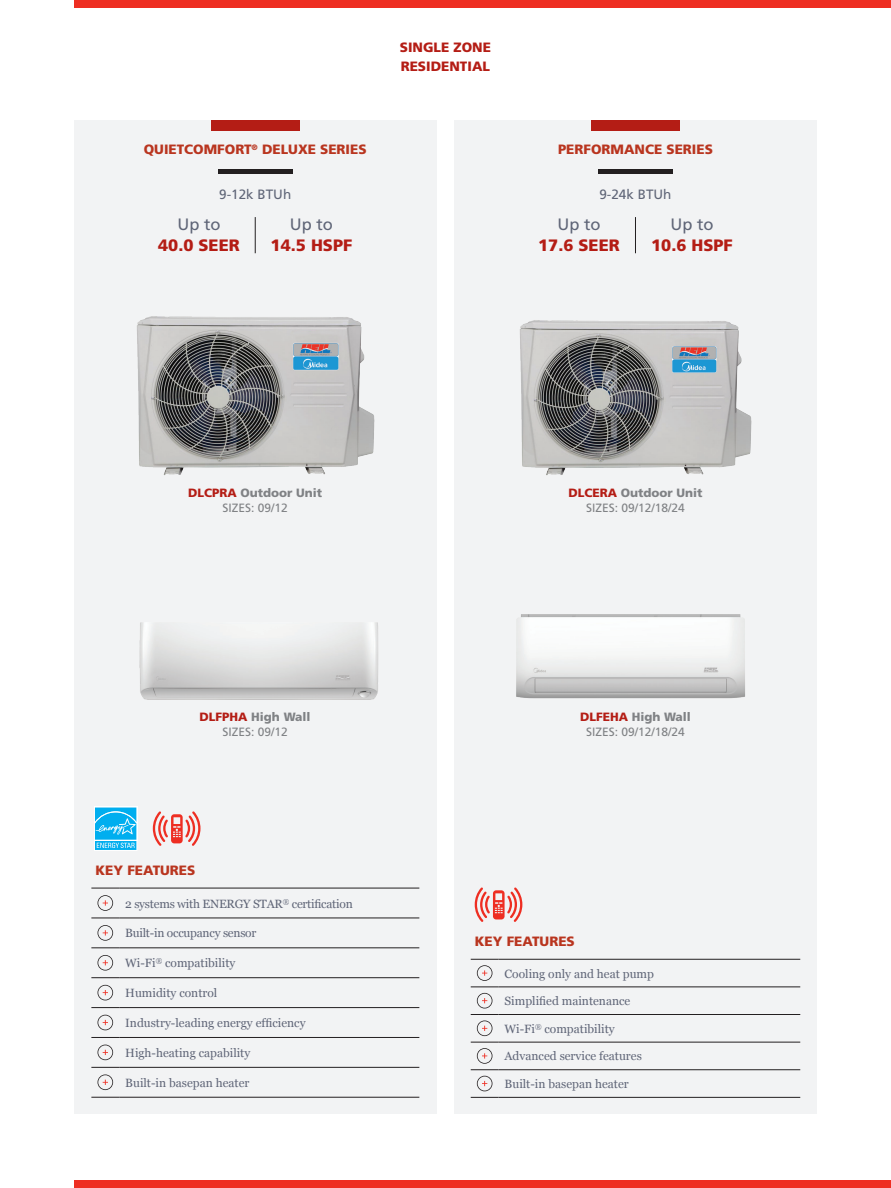
<style>
.page{position:relative;width:891px;height:1188px;background:#fff}
.page>*{position:absolute;margin:0;border:0;box-sizing:border-box;transform-origin:0 0}
.t1{font:900 16.5px "Frutiger LT Std";color:#b41d15}
.t2{font:16.5px "Frutiger LT Std";color:#5f6577}
.t3{font:900 13.5px "Frutiger LT Std";color:#b9351f}
.t4{font:900 13.5px/19.5px "Frutiger LT Std";color:#b41d15}
.t5{font:13.5px "Frutiger LT Std";color:#5f6577}
.t6{font:12px "Georgia";color:#5f6577}
.t7{font:12px/15px "Frutiger LT Std";color:#808285;text-align:center}
.t8{font:12px "Georgia";letter-spacing:-.02em;color:#5f6577}
.t9{font:900 12px/15px "Frutiger LT Std";color:#808285;text-align:center}
.s1{color:#b41d15}
.s2{font-weight:400}
.s3{font-weight:900;color:#b41d15}
.s4{font-weight:900}
</style>
<div class="page">
<div style="left:454px;top:120px;width:363px;height:994px;background:#f2f3f4"></div>
<div style="left:74px;top:120px;width:362px;height:994px;background:#f2f3f4"></div>
<svg style="left:91px;top:888px;width:28px;height:1px"></svg>
<hr style="left:119px;top:888px;width:300px;height:1px;background:#231f20">
<svg style="left:91px;top:918px;width:28px;height:1px"></svg>
<hr style="left:119px;top:918px;width:300px;height:1px;background:#231f20">
<svg style="left:91px;top:948px;width:28px;height:1px"></svg>
<hr style="left:119px;top:948px;width:300px;height:1px;background:#231f20">
<svg style="left:91px;top:977px;width:28px;height:1px"></svg>
<hr style="left:119px;top:977px;width:300px;height:1px;background:#231f20">
<svg style="left:91px;top:1007px;width:28px;height:1px"></svg>
<hr style="left:119px;top:1007px;width:300px;height:1px;background:#231f20">
<svg style="left:91px;top:1037px;width:28px;height:1px"></svg>
<hr style="left:119px;top:1037px;width:300px;height:1px;background:#231f20">
<svg style="left:91px;top:1067px;width:28px;height:1px"></svg>
<svg style="left:91px;top:1097px;width:28px;height:1px"></svg>
<hr style="left:119px;top:1067px;width:300px;height:1px;background:#231f20">
<hr style="left:119px;top:1097px;width:300px;height:1px;background:#231f20">
<svg style="left:98px;top:895px;width:15px;height:16px"></svg>
<svg style="left:98px;top:925px;width:15px;height:16px"></svg>
<svg style="left:98px;top:955px;width:15px;height:16px"></svg>
<svg style="left:98px;top:985px;width:15px;height:15px"></svg>
<svg style="left:98px;top:1015px;width:15px;height:15px"></svg>
<svg style="left:98px;top:1045px;width:15px;height:15px"></svg>
<svg style="left:98px;top:1074px;width:15px;height:16px"></svg>
<hr style="left:499px;top:959px;width:301px;height:1px;background:#231f20">
<hr style="left:499px;top:987px;width:301px;height:1px;background:#231f20">
<hr style="left:499px;top:1014px;width:301px;height:1px;background:#231f20">
<hr style="left:499px;top:1042px;width:301px;height:1px;background:#231f20">
<svg style="left:471px;top:1097px;width:28px;height:1px"></svg>
<hr style="left:499px;top:1069px;width:301px;height:1px;background:#231f20">
<hr style="left:499px;top:1097px;width:301px;height:1px;background:#231f20">
<svg style="left:471px;top:959px;width:28px;height:22px"></svg>
<svg style="left:471px;top:987px;width:28px;height:28px"></svg>
<svg style="left:477px;top:1021px;width:15px;height:15px"></svg>
<svg style="left:471px;top:1042px;width:28px;height:28px"></svg>
<svg style="left:477px;top:1076px;width:15px;height:15px"></svg>
<hr style="left:218px;top:170px;width:74px;height:4px;background:#231f20">
<hr style="left:255px;top:217px;width:1px;height:36px;background:#231f20">
<hr style="left:598px;top:170px;width:75px;height:4px;background:#231f20">
<hr style="left:635px;top:217px;width:1px;height:36px;background:#231f20">
<div style="left:591px;top:120px;width:89px;height:11px;background:#b41d15"></div>
<div style="left:211px;top:120px;width:89px;height:11px;background:#b41d15"></div>
<div style="left:94px;top:807px;width:43px;height:34px;background:#8ad9f7"></div>
<svg style="left:94px;top:808px;width:43px;height:43px;background:#3ac0f2"></svg>
<svg style="left:153px;top:811px;width:48px;height:35px"></svg>
<svg style="left:475px;top:887px;width:47px;height:35px"></svg>
<div style="left:74px;top:1180px;width:817px;height:8px;background:#ee2e22"></div>
<div style="left:74px;top:0;width:817px;height:8px;background:#ee2e22"></div>
<img style="left:139px;top:622px;width:239px;height:78px">
<img style="left:137px;top:316px;width:237px;height:159px">
<img style="left:516px;top:614px;width:229px;height:85px">
<img style="left:520px;top:320px;width:231px;height:155px">
<p class="t4" style="left:400px;top:38px;width:93px">SINGLE ZONE<br>RESIDENTIAL</p>
<p class="t3" style="left:144px;top:141px;width:224px">QUIETCOMFORT<sup>®</sup> DELUXE SERIES</p>
<p class="t3" style="left:558px;top:141px;width:156px">PERFORMANCE SERIES</p>
<p class="t5" style="left:219px;top:187px;width:74px">9-12k BTUh</p>
<p class="t5" style="left:599px;top:187px;width:74px">9-24k BTUh</p>
<h1 class="t2" style="left:177px;top:214px;width:45px">Up to</h1>
<h1 class="t1" style="left:158px;top:235px;width:83px">40.0 SEER</h1>
<h1 class="t2" style="left:290px;top:214px;width:45px">Up to</h1>
<h1 class="t1" style="left:271px;top:235px;width:83px">14.5 HSPF</h1>
<h1 class="t2" style="left:557px;top:214px;width:45px">Up to</h1>
<h1 class="t1" style="left:538px;top:235px;width:83px">17.6 SEER</h1>
<h1 class="t2" style="left:670px;top:214px;width:45px">Up to</h1>
<h1 class="t1" style="left:651px;top:235px;width:83px">10.6 HSPF</h1>
<p class="t9" style="left:188px;top:485px;width:136px"><span class="s1">DLCPRA</span> Outdoor Unit<br><span class="s2">SIZES: 09/12</span></p>
<p class="t7" style="left:568px;top:485px;width:136px"><span class="s3">DLCERA</span> <span class="s4">Outdoor Unit<br></span>SIZES: 09/12/18/24</p>
<p class="t7" style="left:200px;top:709px;width:112px"><span class="s3">DLFPHA</span> <span class="s4">High Wall<br></span>SIZES: 09/12</p>
<p class="t7" style="left:580px;top:709px;width:112px"><span class="s3">DLFEHA</span> <span class="s4">High Wall<br></span>SIZES: 09/12/18/24</p>
<p class="t3" style="left:96px;top:862px;width:101px">KEY FEATURES</p>
<p class="t8" style="left:125px;top:897px;width:229px">2 systems with ENERGY STAR<sup>®</sup> certification</p>
<p class="t8" style="left:125px;top:926px;width:133px">Built-in occupancy sensor</p>
<p class="t6" style="left:125px;top:956px;width:112px">Wi-Fi<sup>®</sup> compatibility</p>
<p class="t6" style="left:125px;top:986px;width:94px">Humidity control</p>
<p class="t6" style="left:125px;top:1016px;width:182px">Industry-leading energy efficiency</p>
<p class="t6" style="left:125px;top:1046px;width:127px">High-heating capability</p>
<p class="t6" style="left:125px;top:1076px;width:126px">Built-in basepan heater</p>
<p class="t3" style="left:475px;top:933px;width:101px">KEY FEATURES</p>
<p class="t6" style="left:505px;top:967px;width:151px">Cooling only and heat pump</p>
<p class="t6" style="left:505px;top:994px;width:127px">Simplified maintenance</p>
<p class="t6" style="left:505px;top:1022px;width:112px">Wi-Fi<sup>®</sup> compatibility</p>
<p class="t6" style="left:505px;top:1050px;width:139px">Advanced service features</p>
<p class="t6" style="left:505px;top:1077px;width:126px">Built-in basepan heater</p>
</div>
